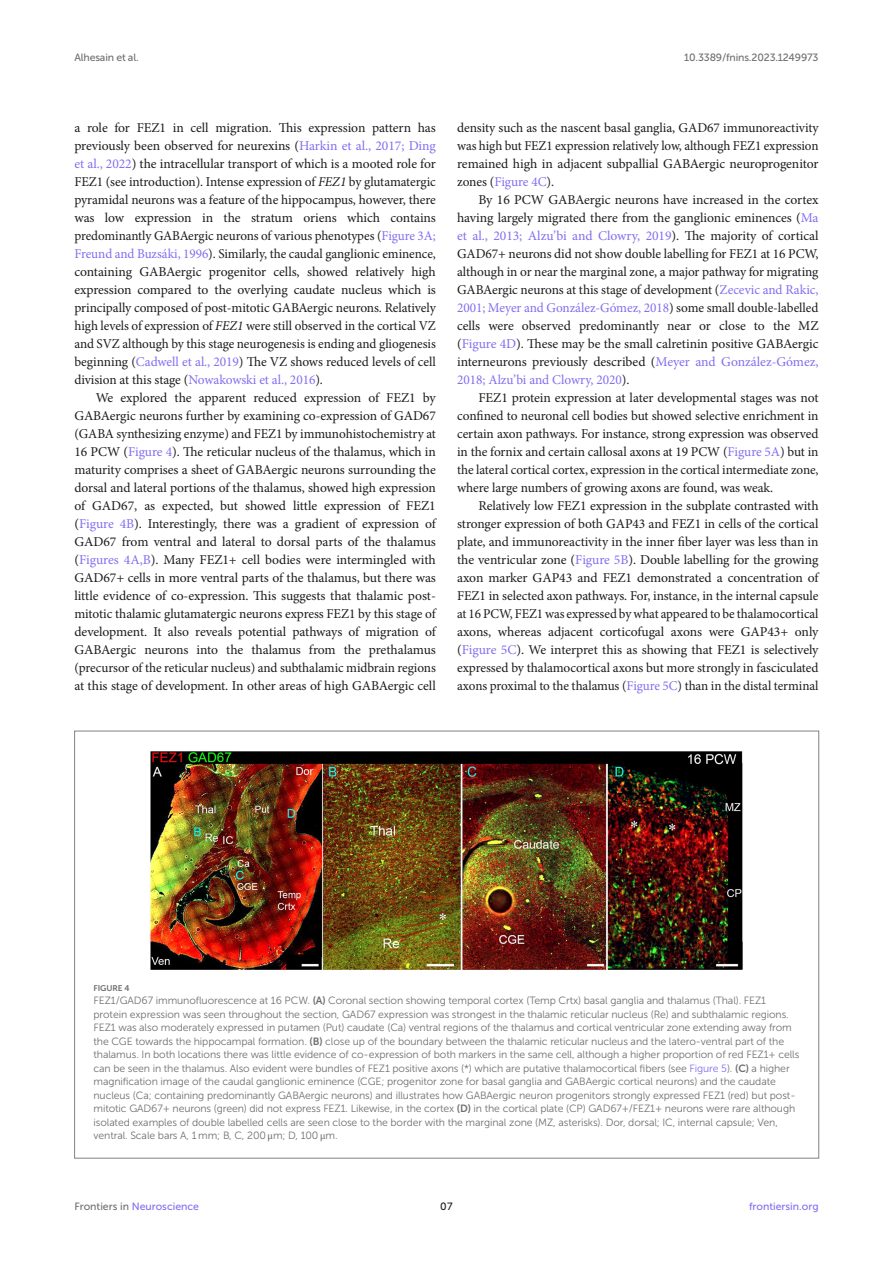
<style>
.page{position:relative;width:893px;height:1263px;background:#fff}
.page>*{position:absolute;margin:0;border:0;box-sizing:border-box;transform-origin:0 0}
.TEXT{font:13.5px/18px "Minion Pro";letter-spacing:-.005em;color:#1b1c1b;text-align:justify}
.FIG_LEG{font:10.5px/13.5px "Museo Sans 300";letter-spacing:-.01em;color:#706f70}
.t1{font:10.5px "Museo Sans 500";letter-spacing:-.015em;color:#706f70}
.t2{font:10.5px "Museo Sans 500";color:#856df0}
.t3{font:10.5px "Museo Sans 500";color:#1b1c1b}
.FIG_HD{font:8.25px "Museo Sans 700";letter-spacing:-.01em;color:#706f70}
.s1{color:#856df0}
.s2{font-style:italic}
.s3{font-family:"Museo Sans 700"}
.s4{font-family:"STIX General"}
.s5{color:#706f70}
</style>
<div class="page">
<img style="left:149px;top:750px;width:594px;height:220px">
<p class="t1" style="left:74px;top:51px;width:66px">Alhesain et al.</p>
<p class="t1" style="left:684px;top:51px;width:136px">10.3389/fnins.2023.1249973</p>
<p class="TEXT" style="left:74px;top:119px;width:363px">a role for FEZ1 in cell migration. This expression pattern has previously been observed for neurexins (<span class="s1">Harkin et al., 2017; Ding et al., 2022</span>) the intracellular transport of which is a mooted role for FEZ1 (see introduction). Intense expression of <span class="s2">FEZ1</span> by glutamatergic pyramidal neurons was a feature of the hippocampus, however, there was low expression in the stratum oriens which contains predominantly GABAergic neurons of various phenotypes (<span class="s1">Figure 3A; Freund and Buzsáki, 1996</span>). Similarly, the caudal ganglionic eminence, containing GABAergic progenitor cells, showed relatively high expression compared to the overlying caudate nucleus which is principally composed of post-mitotic GABAergic neurons. Relatively high levels of expression of <span class="s2">FEZ1</span> were still observed in the cortical VZ and SVZ although by this stage neurogenesis is ending and gliogenesis beginning (<span class="s1">Cadwell et al., 2019</span>) The VZ shows reduced levels of cell division at this stage (<span class="s1">Nowakowski et al., 2016</span>).</p>
<p class="TEXT" style="left:74px;top:389px;width:363px;text-indent:21px">We explored the apparent reduced expression of FEZ1 by GABAergic neurons further by examining co-expression of GAD67 (GABA synthesizing enzyme) and FEZ1 by immunohistochemistry at 16 PCW (<span class="s1">Figure 4</span>). The reticular nucleus of the thalamus, which in maturity comprises a sheet of GABAergic neurons surrounding the dorsal and lateral portions of the thalamus, showed high expression of GAD67, as expected, but showed little expression of FEZ1 (<span class="s1">Figure 4B</span>). Interestingly, there was a gradient of expression of GAD67 from ventral and lateral to dorsal parts of the thalamus (<span class="s1">Figures 4A,B</span>). Many FEZ1+ cell bodies were intermingled with GAD67+ cells in more ventral parts of the thalamus, but there was little evidence of co-expression. This suggests that thalamic post&shy;mitotic thalamic glutamatergic neurons express FEZ1 by this stage of development. It also reveals potential pathways of migration of GABAergic neurons into the thalamus from the prethalamus (precursor of the reticular nucleus) and subthalamic midbrain regions at this stage of development. In other areas of high GABAergic cell</p>
<p class="TEXT" style="left:457px;top:119px;width:363px">density such as the nascent basal ganglia, GAD67 immunoreactivity was high but FEZ1 expression relatively low, although FEZ1 expression remained high in adjacent subpallial GABAergic neuroprogenitor zones (<span class="s1">Figure 4C</span>).</p>
<p class="TEXT" style="left:457px;top:191px;width:363px;text-indent:21px">By 16 PCW GABAergic neurons have increased in the cortex having largely migrated there from the ganglionic eminences (<span class="s1">Ma et al., 2013; Alzu’bi and Clowry, 2019</span>). The majority of cortical GAD67+ neurons did not show double labelling for FEZ1 at 16 PCW, although in or near the marginal zone, a major pathway for migrating GABAergic neurons at this stage of development (<span class="s1">Zecevic and Rakic, 2001; Meyer and González-Gómez, 2018</span>) some small double-labelled cells were observed predominantly near or close to the MZ (<span class="s1">Figure 4D</span>). These may be the small calretinin positive GABAergic interneurons previously described (<span class="s1">Meyer and González-Gómez, 2018; Alzu’bi and Clowry, 2020</span>).</p>
<p class="TEXT" style="left:457px;top:389px;width:363px;text-indent:21px">FEZ1 protein expression at later developmental stages was not confined to neuronal cell bodies but showed selective enrichment in certain axon pathways. For instance, strong expression was observed in the fornix and certain callosal axons at 19 PCW (<span class="s1">Figure 5A</span>) but in the lateral cortical cortex, expression in the cortical intermediate zone, where large numbers of growing axons are found, was weak.</p>
<p class="TEXT" style="left:457px;top:497px;width:363px;text-indent:21px">Relatively low FEZ1 expression in the subplate contrasted with stronger expression of both GAP43 and FEZ1 in cells of the cortical plate, and immunoreactivity in the inner fiber layer was less than in the ventricular zone (<span class="s1">Figure 5B</span>). Double labelling for the growing axon marker GAP43 and FEZ1 demonstrated a concentration of FEZ1 in selected axon pathways. For, instance, in the internal capsule at 16 PCW, FEZ1 was expressed by what appeared to be thalamocortical axons, whereas adjacent corticofugal axons were GAP43+ only (<span class="s1">Figure 5C</span>). We interpret this as showing that FEZ1 is selectively expressed by thalamocortical axons but more strongly in fasciculated axons proximal to the thalamus (<span class="s1">Figure 5C</span>) than in the distal terminal</p>
<p class="FIG_HD" style="left:94px;top:983px;width:37px">FIGURE 4</p>
<p class="FIG_LEG" style="left:94px;top:994px;width:707px">FEZ1/GAD67 immunofluorescence at 16 PCW. <span class="s3">(A)</span> Coronal section showing temporal cortex (Temp Crtx) basal ganglia and thalamus (Thal). FEZ1 protein expression was seen throughout the section, GAD67 expression was strongest in the thalamic reticular nucleus (Re) and subthalamic regions.<br>FEZ1 was also moderately expressed in putamen (Put) caudate (Ca) ventral regions of the thalamus and cortical ventricular zone extending away from the CGE towards the hippocampal formation. <span class="s3">(B)</span> close up of the boundary between the thalamic reticular nucleus and the latero-ventral part of the thalamus. In both locations there was little evidence of co-expression of both markers in the same cell, although a higher proportion of red FEZ1+ cells can be seen in the thalamus. Also evident were bundles of FEZ1 positive axons (*) which are putative thalamocortical fibers (see <span class="s1">Figure 5</span>). <span class="s3">(C)</span> a higher magnification image of the caudal ganglionic eminence (CGE; progenitor zone for basal ganglia and GABAergic cortical neurons) and the caudate nucleus (Ca; containing predominantly GABAergic neurons) and illustrates how GABAergic neuron progenitors strongly expressed FEZ1 (red) but post&shy;mitotic GAD67+ neurons (green) did not express FEZ1. Likewise, in the cortex <span class="s3">(D)</span> in the cortical plate (CP) GAD67+/FEZ1+ neurons were rare although isolated examples of double labelled cells are seen close to the border with the marginal zone (MZ, asterisks). Dor, dorsal; IC, internal capsule; Ven, ventral. Scale bars A, 1 mm; B, C, 200 <span class="s4">μ</span>m; D, 100 <span class="s4">μ</span>m.</p>
<p class="t2" style="left:74px;top:1200px;width:126px"><span class="s5">Frontiers in</span> Neuroscience</p>
<p class="t3" style="left:440px;top:1200px;width:14px">07</p>
<p class="t2" style="left:749px;top:1200px;width:71px">frontiersin.org</p>
</div>
